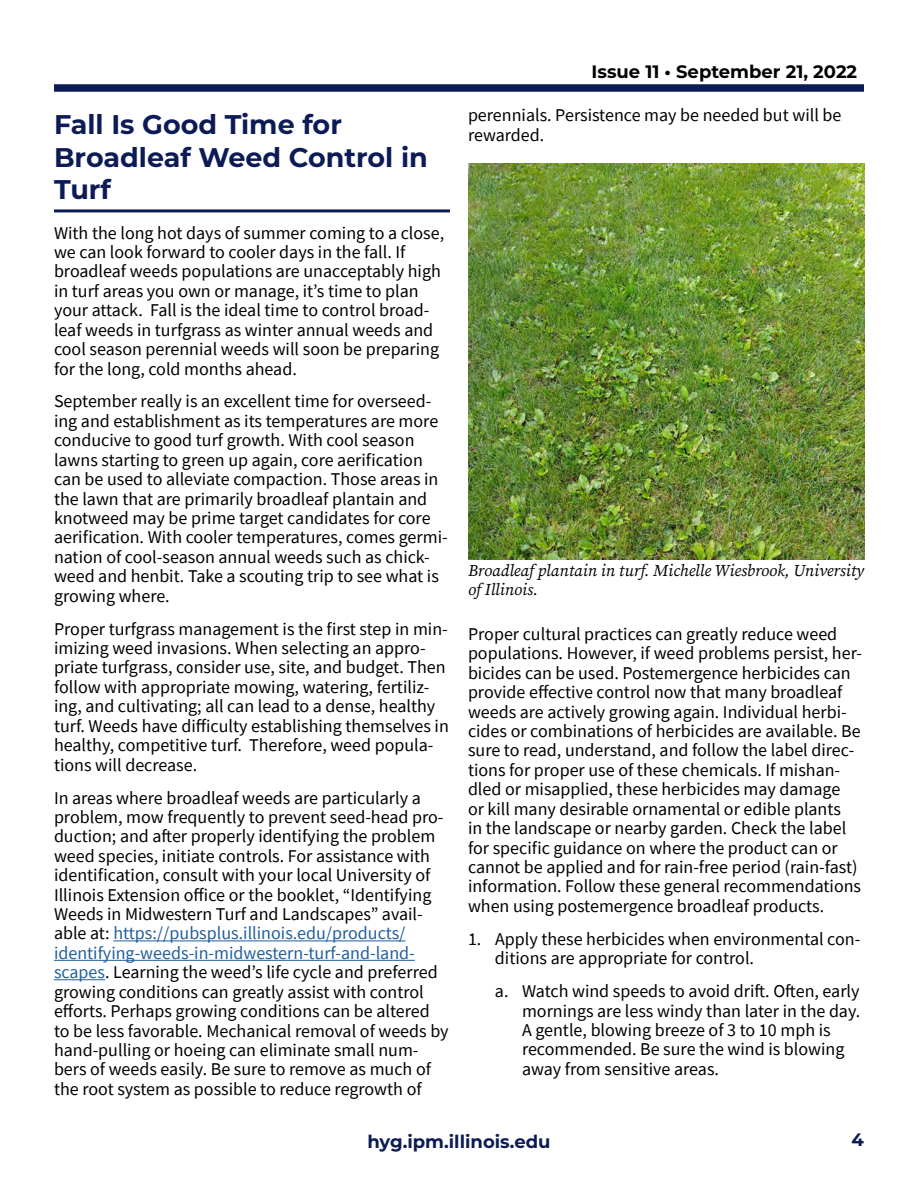
<style>
.page{position:relative;width:918px;height:1188px;background:#fff}
.page>*{position:absolute;margin:0;border:0;box-sizing:border-box;transform-origin:0 0}
.t1{font:700 27px/32.4px "Montserrat";color:#0c1b55}
.t2{font:18px/19.4px "Source Sans Pro";color:#000}
.t3{font:700 18px "Montserrat";color:#000}
.t4{font:700 18px "Montserrat";color:#0c1b55}
.t5{font:italic 16.5px/19.5px "Source Serif Pro";color:#000}
.s1{color:#215e9e}
</style>
<div class="page">
<div style="left:54px;top:84px;width:810px;height:8px;background:#0c1b55"></div>
<hr style="left:54px;top:209px;width:396px;height:3px;background:#0c1b55">
<hr style="left:113px;top:940px;width:293px;height:1px;background:#215e9e">
<hr style="left:54px;top:960px;width:361px;height:1px;background:#215e9e">
<hr style="left:54px;top:979px;width:51px;height:1px;background:#215e9e">
<img style="left:468px;top:163px;width:396px;height:396px">
<h1 class="t1" style="left:54px;top:107px;width:375px">Fall Is Good Time for<br>Broadleaf Weed Control in<br>Turf</h1>
<p class="t2" style="left:54px;top:223px;width:392px">With the long hot days of summer coming to a close, we can look forward to cooler days in the fall. If broadleaf weeds populations are unacceptably high in turf areas you own or manage, it’s time to plan your attack. Fall is the ideal time to control broad&shy;leaf weeds in turfgrass as winter annual weeds and cool season perennial weeds will soon be preparing for the long, cold months ahead.</p>
<p class="t2" style="left:54px;top:392px;width:395px">September really is an excellent time for overseed&shy;ing and establishment as its temperatures are more conducive to good turf growth. With cool season lawns starting to green up again, core aerification can be used to alleviate compaction. Those areas in the lawn that are primarily broadleaf plantain and knotweed may be prime target candidates for core aerification. With cooler temperatures, comes germi&shy;nation of cool-season annual weeds such as chick&shy;weed and henbit. Take a scouting trip to see what is growing where.</p>
<p class="t2" style="left:54px;top:619px;width:396px">Proper turfgrass management is the first step in min&shy;imizing weed invasions. When selecting an appro&shy;priate turfgrass, consider use, site, and budget. Then follow with appropriate mowing, watering, fertiliz&shy;ing, and cultivating; all can lead to a dense, healthy turf. Weeds have difficulty establishing themselves in healthy, competitive turf. Therefore, weed popula&shy;tions will decrease.</p>
<p class="t2" style="left:54px;top:788px;width:396px">In areas where broadleaf weeds are particularly a problem, mow frequently to prevent seed-head pro&shy;duction; and after properly identifying the problem weed species, initiate controls. For assistance with identification, consult with your local University of Illinois Extension office or the booklet, “Identifying Weeds in Midwestern Turf and Landscapes” avail&shy;able at: <span class="s1">https://pubsplus.illinois.edu/products/ identifying-weeds-in-midwestern-turf-and-land&shy;scapes</span>. Learning the weed’s life cycle and preferred growing conditions can greatly assist with control efforts. Perhaps growing conditions can be altered to be less favorable. Mechanical removal of weeds by hand-pulling or hoeing can eliminate small num&shy;bers of weeds easily. Be sure to remove as much of the root system as possible to reduce regrowth of</p>
<p class="t3" style="left:592px;top:58px;width:267px">Issue 11 • September 21, 2022</p>
<p class="t2" style="left:468px;top:106px;width:375px">perennials. Persistence may be needed but will be rewarded.</p>
<p class="t5" style="left:468px;top:560px;width:398px">Broadleaf plantain in turf. Michelle Wiesbrook, University of Illinois.</p>
<p class="t2" style="left:468px;top:624px;width:396px">Proper cultural practices can greatly reduce weed populations. However, if weed problems persist, her&shy;bicides can be used. Postemergence herbicides can provide effective control now that many broadleaf weeds are actively growing again. Individual herbi&shy;cides or combinations of herbicides are available. Be sure to read, understand, and follow the label direc&shy;tions for proper use of these chemicals. If mishan&shy;dled or misapplied, these herbicides may damage<br>or kill many desirable ornamental or edible plants<br>in the landscape or nearby garden. Check the label for specific guidance on where the product can or cannot be applied and for rain-free period (rain-fast) information. Follow these general recommendations when using postemergence broadleaf products.</p>
<p class="t2" style="left:495px;top:929px;width:367px;text-indent:-27px">1. Apply these herbicides when environmental con&shy;ditions are appropriate for control.</p>
<p class="t2" style="left:522px;top:981px;width:340px;text-indent:-27px">a. Watch wind speeds to avoid drift. Often, early mornings are less windy than later in the day.<br>A gentle, blowing breeze of 3 to 10 mph is recommended. Be sure the wind is blowing away from sensitive areas.</p>
<p class="t4" style="left:367px;top:1128px;width:185px">hyg.ipm.illinois.edu</p>
<p class="t4" style="left:852px;top:1126px;width:14px">4</p>
</div>
